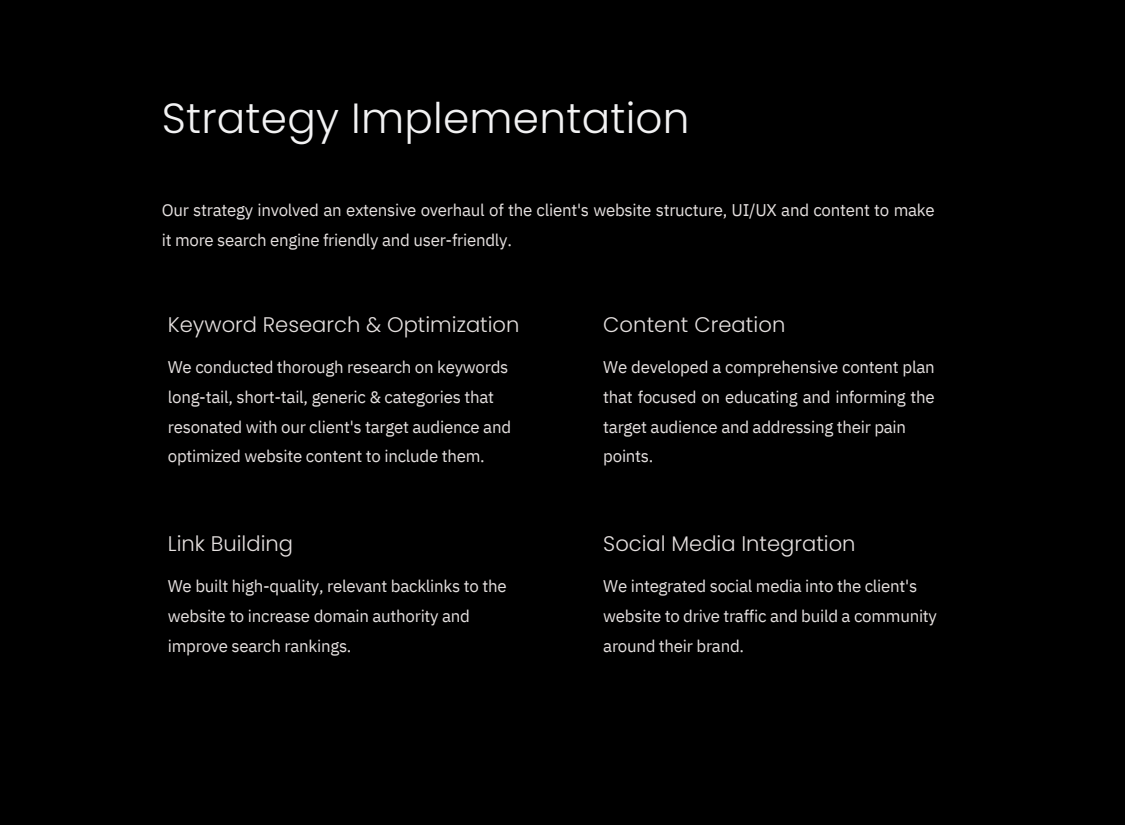
<style>
.page{position:relative;width:1125px;height:825px;background:#000}
.page>*{position:absolute;margin:0;border:0;box-sizing:border-box;transform-origin:0 0}
.t1{font:300 42.25px "Poppins";letter-spacing:.005em;color:#f2f2f3}
.t2{font:300 21.12px "Poppins";color:#e5e0df}
.t3{font:16.88px/30px "IBM Plex Sans";letter-spacing:-.015em;color:#e5e0df}
</style>
<div class="page">
<p class="t1" style="left:162px;top:89px;width:529px">Strategy Implementation</p>
<p class="t3" style="left:162px;top:194px;width:775px">Our strategy involved an extensive overhaul of the client's website structure, UI/UX and content to make it more search engine friendly and user-friendly.</p>
<p class="t2" style="left:168px;top:310px;width:353px">Keyword Research &amp; Optimization</p>
<p class="t2" style="left:603px;top:310px;width:184px">Content Creation</p>
<p class="t3" style="left:168px;top:352px;width:345px">We conducted thorough research on keywords long-tail, short-tail, generic &amp; categories that resonated with our client's target audience and</p>
<p class="t3" style="left:168px;top:441px;width:318px">optimized website content to include them.</p>
<p class="t2" style="left:168px;top:529px;width:127px">Link Building</p>
<p class="t3" style="left:168px;top:570px;width:340px">We built high-quality, relevant backlinks to the website to increase domain authority and improve search rankings.</p>
<p class="t3" style="left:603px;top:352px;width:333px;text-align:justify">We developed a comprehensive content plan that focused on educating and informing the target audience and addressing their pain</p>
<p class="t3" style="left:603px;top:441px;width:52px">points.</p>
<p class="t2" style="left:603px;top:529px;width:254px">Social Media Integration</p>
<p class="t3" style="left:603px;top:570px;width:335px">We integrated social media into the client's website to drive traffic and build a community around their brand.</p>
</div>
